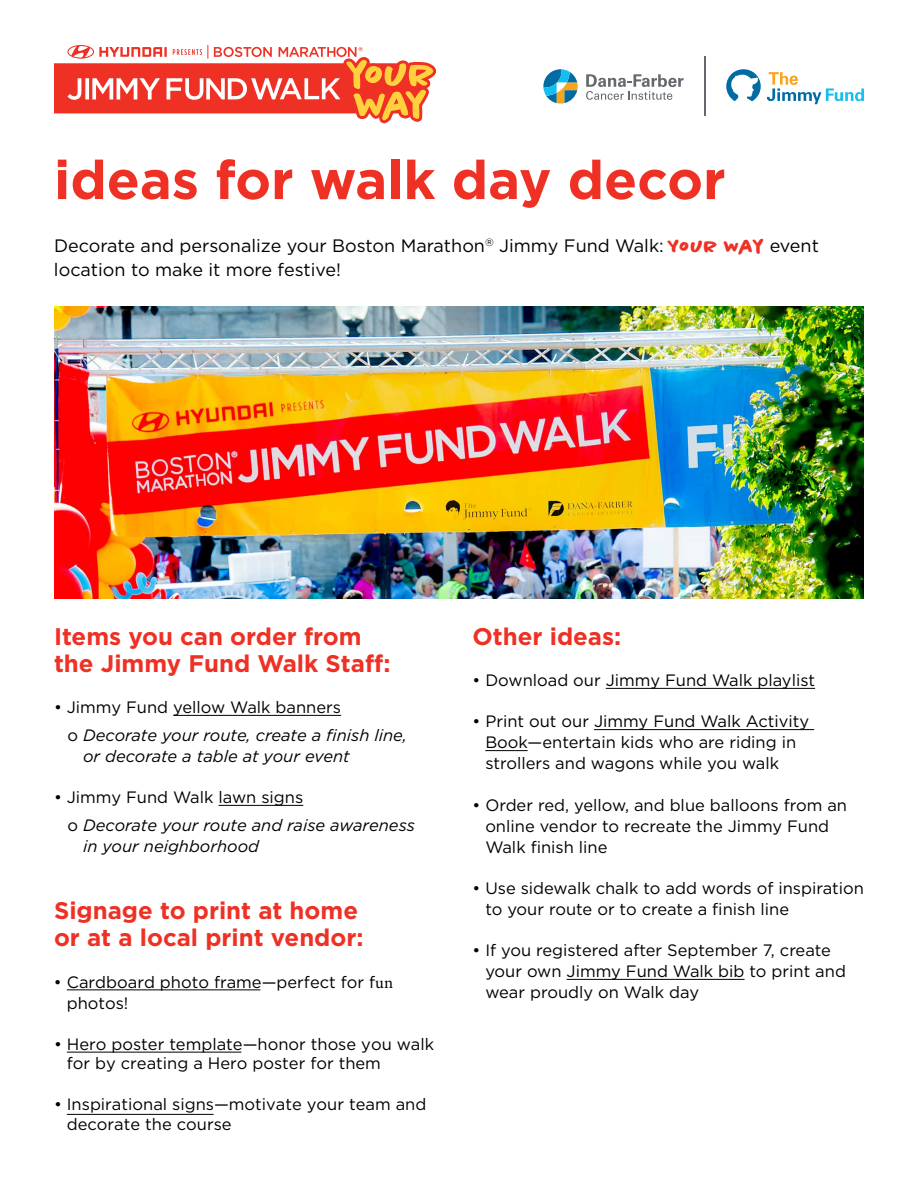
<style>
.page{position:relative;width:918px;height:1188px;background:#fff}
.page>*{position:absolute;margin:0;border:0;box-sizing:border-box;transform-origin:0 0}
.t1{font:700 54px "Gotham";color:#ee3124}
.t2{font:700 24px/27px "Gotham";color:#ee3124}
.t3{font:18px/24px "Gotham";color:#000}
.t4{font:16.5px/21px "Gotham";color:#000}
.t5{font:italic 16.5px/27.8px "Gotham";color:#000}
.s1{font-family:"Chantal";font-weight:700;font-size:21px;color:#ee3124}
.s2{font-style:normal}
.s3{font-family:"Minion Pro"}
</style>
<div class="page">
<svg style="left:54px;top:45px;width:382px;height:78px"></svg>
<hr style="left:704px;top:57px;width:1px;height:59px;background:#64696f">
<svg style="left:767px;top:72px;width:97px;height:32px"></svg>
<svg style="left:543px;top:69px;width:35px;height:35px"></svg>
<svg style="left:586px;top:74px;width:98px;height:26px"></svg>
<svg style="left:726px;top:69px;width:35px;height:32px"></svg>
<hr style="left:173px;top:715px;width:168px;height:1px;background:#000">
<hr style="left:219px;top:805px;width:84px;height:1px;background:#000">
<hr style="left:67px;top:990px;width:193px;height:1px;background:#000">
<hr style="left:67px;top:1052px;width:174px;height:1px;background:#000">
<hr style="left:67px;top:1114px;width:147px;height:1px;background:#000">
<hr style="left:606px;top:688px;width:209px;height:1px;background:#000">
<hr style="left:594px;top:729px;width:220px;height:1px;background:#000">
<hr style="left:485px;top:750px;width:43px;height:1px;background:#000">
<hr style="left:567px;top:979px;width:178px;height:1px;background:#000">
<img style="left:54px;top:307px;width:810px;height:291px">
<h1 class="t1" style="left:54px;top:149px;width:673px">ideas for walk day decor</h1>
<p class="t3" style="left:54px;top:233px;width:766px">Decorate and personalize your Boston Marathon<sup>®</sup> Jimmy Fund Walk: <span class="s1">Your Way</span> event location to make it more festive!</p>
<h2 class="t2" style="left:54px;top:622px;width:338px">Items you can order from the Jimmy Fund Walk Staff:</h2>
<p class="t5" style="left:67px;top:693px;width:341px;text-indent:-13px"><span class="s2">• Jimmy Fund yellow Walk banners<br>o</span> Decorate your route, create a finish line,</p>
<p class="t5" style="left:83px;top:742px;width:268px">or decorate a table at your event</p>
<p class="t5" style="left:67px;top:783px;width:349px;text-indent:-13px"><span class="s2">• Jimmy Fund Walk lawn signs<br>o</span> Decorate your route and raise awareness</p>
<p class="t5" style="left:83px;top:832px;width:178px">in your neighborhood</p>
<h2 class="t2" style="left:54px;top:897px;width:311px">Signage to print at home or at a local print vendor:</h2>
<p class="t4" style="left:67px;top:971px;width:328px;text-indent:-13px">• Cardboard photo frame—perfect for f<span class="s3">un </span>photos!</p>
<p class="t4" style="left:67px;top:1034px;width:369px;line-height:19.2px;text-indent:-13px">• Hero poster template—honor those you walk for by creating a Hero poster for them</p>
<p class="t4" style="left:67px;top:1095px;width:361px;line-height:19.2px;text-indent:-13px">• Inspirational signs—motivate your team and decorate the course</p>
<h2 class="t2" style="left:472px;top:622px;width:150px">Other ideas:</h2>
<p class="t4" style="left:472px;top:670px;width:344px">• Download our Jimmy Fund Walk playlist</p>
<p class="t4" style="left:485px;top:711px;width:325px;text-indent:-13px">• Print out our Jimmy Fund Walk Activity<br>Book—entertain kids who are riding in strollers and wagons while you walk</p>
<p class="t4" style="left:485px;top:794px;width:363px;text-indent:-13px">• Order red, yellow, and blue balloons from an online vendor to recreate the Jimmy Fund<br>Walk finish line</p>
<p class="t4" style="left:485px;top:877px;width:380px;text-indent:-13px">• Use sidewalk chalk to add words of inspiration to your route or to create a finish line</p>
<p class="t4" style="left:485px;top:940px;width:362px;text-indent:-13px">• If you registered after September 7, create your own Jimmy Fund Walk bib to print and wear proudly on Walk day</p>
</div>
